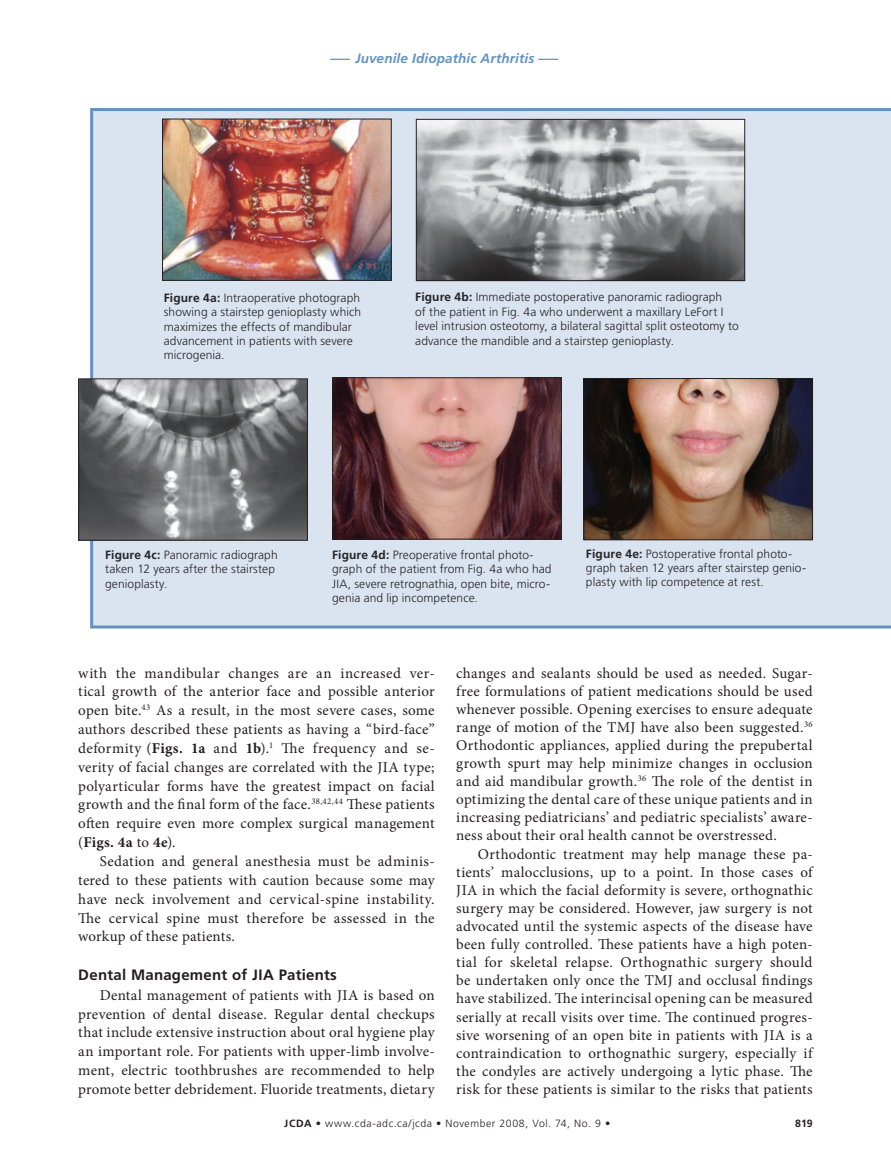
<style>
.page{position:relative;width:891px;height:1175px;background:#fff}
.page>*{position:absolute;margin:0;border:0;box-sizing:border-box;transform-origin:0 0}
.t1{font:15px/18.1px "Minion Pro";letter-spacing:.015em;color:#231f20;text-align:justify}
.t2{font:700 15px "Frutiger LT Std";letter-spacing:.015em;color:#231f20}
.t3{font:italic 700 13.5px "Frutiger LT Std";letter-spacing:.01em;color:#6392c1}
.t4{font:300 12px/14.4px "Frutiger LT Std";letter-spacing:.01em;color:#262324}
.t5{font:300 10.5px "Frutiger LT Std";letter-spacing:.055em;color:#231f20}
.t6{font:700 10.5px "Frutiger LT Std";color:#231f20}
.s1{font-weight:700}
</style>
<div class="page">
<div style="left:90px;top:108px;width:801px;height:520px;background:#dae3f0"></div>
<img style="left:585px;top:380px;width:226px;height:158px">
<div style="left:583px;top:378px;width:230px;height:162px;border:1px solid #231f20"></div>
<img style="left:80px;top:380px;width:226px;height:158px">
<div style="left:78px;top:378px;width:230px;height:162px;border:1px solid #231f20"></div>
<img style="left:334px;top:379px;width:226px;height:158px">
<div style="left:332px;top:377px;width:230px;height:162px;border:1px solid #231f20"></div>
<img style="left:164px;top:121px;width:226px;height:158px">
<div style="left:162px;top:119px;width:230px;height:162px;border:1px solid #231f20"></div>
<img style="left:418px;top:121px;width:325px;height:158px">
<div style="left:416px;top:119px;width:329px;height:162px;border:1px solid #231f20"></div>
<p class="t3" style="left:330px;top:50px;width:230px">––– Juvenile Idiopathic Arthritis –––</p>
<p class="t4" style="left:164px;top:290px;width:199px"><span class="s1">Figure 4a:</span> Intraoperative photograph showing a stairstep genioplasty which maximizes the effects of mandibular advancement in patients with severe microgenia.</p>
<p class="t4" style="left:415px;top:290px;width:325px"><span class="s1">Figure 4b:</span> Immediate postoperative panoramic radiograph<br>of the patient in Fig. 4a who underwent a maxillary LeFort I level intrusion osteotomy, a bilateral sagittal split osteotomy to advance the mandible and a stairstep genioplasty.</p>
<p class="t4" style="left:105px;top:548px;width:174px"><span class="s1">Figure 4c:</span> Panoramic radiograph taken 12 years after the stairstep genioplasty.</p>
<p class="t4" style="left:332px;top:548px;width:221px"><span class="s1">Figure 4d:</span> Preoperative frontal photo&shy;graph of the patient from Fig. 4a who had JIA, severe retrognathia, open bite, micro&shy;genia and lip incompetence.</p>
<p class="t4" style="left:586px;top:546px;width:222px"><span class="s1">Figure 4e:</span> Postoperative frontal photo&shy;graph taken 12 years after stairstep genio&shy;plasty with lip competence at rest.</p>
<p class="t1" style="left:78px;top:663px;width:358px;line-height:18.9px">with the mandibular changes are an increased ver&shy;tical growth of the anterior face and possible anterior open bite.<sup>43</sup> As a result, in the most severe cases, some authors described these patients as having a “bird-face” deformity (<span class="s1">Figs. 1a</span> and <span class="s1">1b</span>).<sup>1</sup> The frequency and se&shy;verity of facial changes are correlated with the JIA type; polyarticular forms have the greatest impact on facial growth and the final form of the face.<sup>38,42,44</sup> These patients often require even more complex surgical management (<span class="s1">Figs. 4a</span> to <span class="s1">4e</span>).</p>
<p class="t1" style="left:78px;top:852px;width:358px;line-height:18.9px;text-indent:22px">Sedation and general anesthesia must be adminis&shy;tered to these patients with caution because some may have neck involvement and cervical-spine instability.<br>The cervical spine must therefore be assessed in the workup of these patients.</p>
<p class="t2" style="left:78px;top:965px;width:260px">Dental Management of JIA Patients</p>
<p class="t1" style="left:78px;top:985px;width:358px;line-height:18.9px;text-indent:22px">Dental management of patients with JIA is based on prevention of dental disease. Regular dental checkups that include extensive instruction about oral hygiene play an important role. For patients with upper-limb involve&shy;ment, electric toothbrushes are recommended to help promote better debridement. Fluoride treatments, dietary</p>
<p class="t1" style="left:456px;top:663px;width:358px">changes and sealants should be used as needed. Sugar&shy;free formulations of patient medications should be used whenever possible. Opening exercises to ensure adequate range of motion of the TMJ have also been suggested.<sup>36<br></sup>Orthodontic appliances, applied during the prepubertal growth spurt may help minimize changes in occlusion and aid mandibular growth.<sup>36</sup> The role of the dentist in optimizing the dental care of these unique patients and in increasing pediatricians’ and pediatric specialists’ aware&shy;ness about their oral health cannot be overstressed.</p>
<p class="t1" style="left:456px;top:844px;width:358px;text-indent:22px">Orthodontic treatment may help manage these pa&shy;tients’ malocclusions, up to a point. In those cases of JIA in which the facial deformity is severe, orthognathic surgery may be considered. However, jaw surgery is not advocated until the systemic aspects of the disease have been fully controlled. These patients have a high poten&shy;tial for skeletal relapse. Orthognathic surgery should be undertaken only once the TMJ and occlusal findings have stabilized. The interincisal opening can be measured serially at recall visits over time. The continued progres&shy;sive worsening of an open bite in patients with JIA is a contraindication to orthognathic surgery, especially if the condyles are actively undergoing a lytic phase. The risk for these patients is similar to the risks that patients</p>
<p class="t5" style="left:284px;top:1117px;width:328px"><span class="s1">JCDA •</span> www.cda-adc.ca/jcda • November 2008, Vol. 74, No. 9 •</p>
<p class="t6" style="left:795px;top:1117px;width:19px">819</p>
</div>
